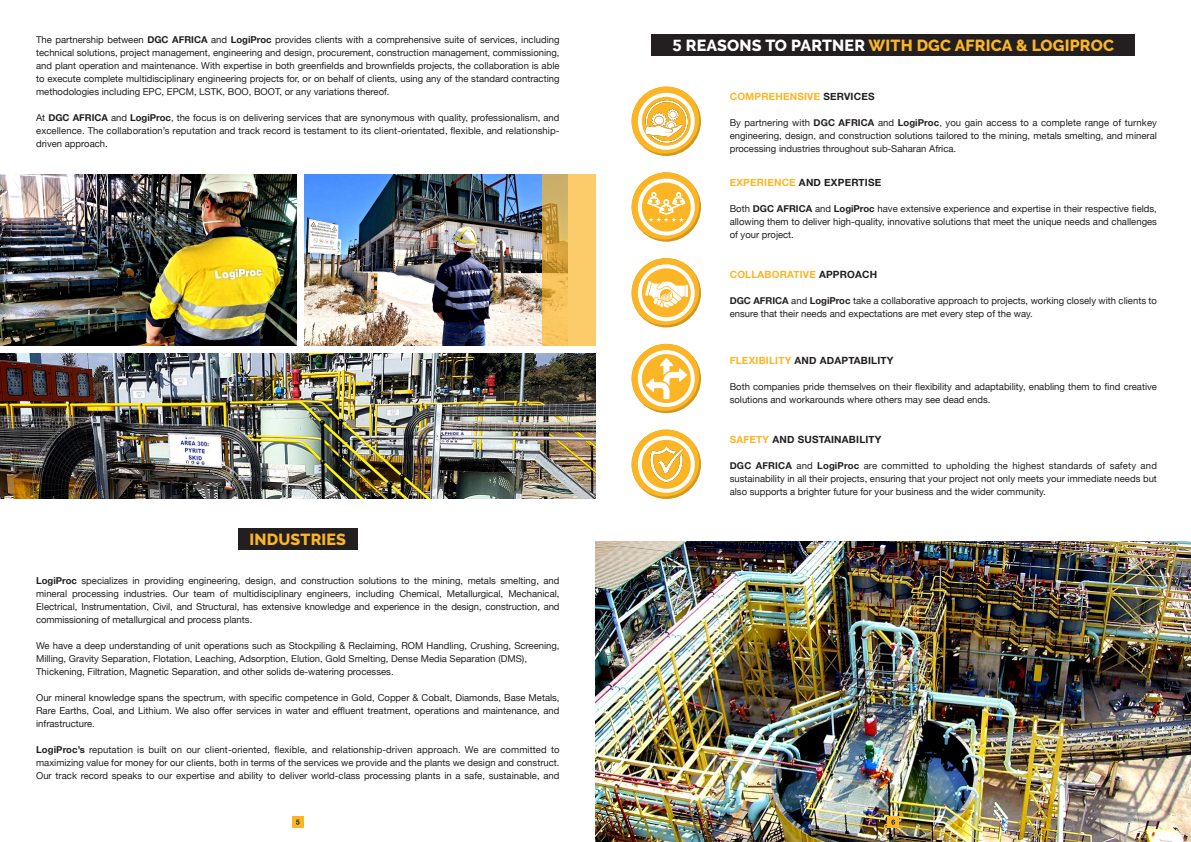
<style>
.page{position:relative;width:1191px;height:842px;background:#fff}
.page>*{position:absolute;margin:0;border:0;box-sizing:border-box;transform-origin:0 0}
.t1{font:800 16px "Raleway";letter-spacing:.01em;color:#fcb525}
.t2{font:700 10px "Helvetica Neue";letter-spacing:.02em;color:#231f20}
.t3{font:700 10px "Helvetica Neue";letter-spacing:.02em;color:#fcb525}
.t4{font:9.5px/13px "Helvetica Neue";color:#231f20}
.t5{font:9.5px "Helvetica Neue";letter-spacing:.02em;color:#231f20}
.s1{font-weight:700}
.s2{font-family:"Avenir";font-weight:900;color:#fff}
.s3{color:#fff}
.s4{color:#231f20}
.s5{color:#fcb525}
</style>
<div class="page">
<img style="left:595px;top:541px;width:596px;height:301px">
<img style="left:0;top:353px;width:595px;height:146px">
<div style="left:887px;top:816px;width:12px;height:12px;background:#fcb525"></div>
<svg style="left:891px;top:820px;width:4px;height:5px"></svg>
<div style="left:292px;top:816px;width:11px;height:12px;background:#fcb525"></div>
<svg style="left:296px;top:820px;width:3px;height:5px"></svg>
<img style="left:0;top:174px;width:541px;height:172px">
<div style="left:297px;top:163px;width:6px;height:186px;background:#fff"></div>
<svg style="left:541px;top:174px;width:54px;height:172px;background:#e9bc61"></svg>
<div style="left:238px;top:529px;width:119px;height:21px;background:#231f20"></div>
<div style="left:651px;top:34px;width:484px;height:21px;background:#231f20"></div>
<svg style="left:631px;top:172px;width:68px;height:67px"></svg>
<svg style="left:631px;top:87px;width:68px;height:67px"></svg>
<div style="left:638px;top:93px;width:57px;height:57px;border:4px solid #fff;border-radius:50%"></div>
<img style="left:643px;top:98px;width:46px;height:46px">
<svg style="left:631px;top:344px;width:68px;height:67px"></svg>
<div style="left:638px;top:350px;width:57px;height:57px;border:4px solid #fff;border-radius:50%"></div>
<img style="left:643px;top:355px;width:46px;height:47px">
<svg style="left:631px;top:430px;width:68px;height:67px"></svg>
<svg style="left:640px;top:438px;width:53px;height:53px"></svg>
<div style="left:638px;top:436px;width:57px;height:57px;border:4px solid #fff;border-radius:50%"></div>
<img style="left:649px;top:445px;width:35px;height:39px">
<svg style="left:631px;top:258px;width:68px;height:67px"></svg>
<svg style="left:640px;top:266px;width:53px;height:53px"></svg>
<div style="left:638px;top:264px;width:57px;height:57px;border:4px solid #fff;border-radius:50%"></div>
<img style="left:645px;top:279px;width:42px;height:30px">
<p class="t4" style="left:36px;top:34px;width:525px;text-align:justify">The partnership between <span class="s1">DGC AFRICA</span> and <span class="s1">LogiProc</span> provides clients with a comprehensive suite of services, including technical solutions, project management, engineering and design, procurement, construction management, commissioning, and plant operation and maintenance. With expertise in both greenfields and brownfields projects, the collaboration is able to execute complete multidisciplinary engineering projects for, or on behalf of clients, using any of the standard contracting methodologies including EPC, EPCM, LSTK, BOO, BOOT, or any variations thereof.</p>
<p class="t4" style="left:36px;top:112px;width:525px">At <span class="s1">DGC AFRICA</span> and <span class="s1">LogiProc</span>, the focus is on delivering services that are synonymous with quality, professionalism, and excellence. The collaboration’s reputation and track record is testament to its client-orientated, flexible, and relationship-</p>
<p class="t4" style="left:36px;top:138px;width:73px">driven approach.</p>
<p class="t1" style="left:250px;top:530px;width:98px">INDUSTRIES</p>
<p class="t4" style="left:36px;top:575px;width:525px"><span class="s1">LogiProc</span> specializes in providing engineering, design, and construction solutions to the mining, metals smelting, and</p>
<p class="t4" style="left:36px;top:588px;width:525px">mineral processing industries. Our team of multidisciplinary engineers, including Chemical, Metallurgical, Mechanical,</p>
<p class="t4" style="left:36px;top:601px;width:525px">Electrical, Instrumentation, Civil, and Structural, has extensive knowledge and experience in the design, construction, and</p>
<p class="t4" style="left:36px;top:614px;width:218px">commissioning of metallurgical and process plants.</p>
<p class="t4" style="left:36px;top:640px;width:525px">We have a deep understanding of unit operations such as Stockpiling &amp; Reclaiming, ROM Handling, Crushing, Screening,<br>Milling, Gravity Separation, Flotation, Leaching, Adsorption, Elution, Gold Smelting, Dense Media Separation (DMS),</p>
<p class="t4" style="left:36px;top:666px;width:359px">Thickening, Filtration, Magnetic Separation, and other solids de-watering processes.</p>
<p class="t4" style="left:36px;top:692px;width:525px;text-align:justify">Our mineral knowledge spans the spectrum, with specific competence in Gold, Copper &amp; Cobalt, Diamonds, Base Metals, Rare Earths, Coal, and Lithium. We also offer services in water and effluent treatment, operations and maintenance, and infrastructure.</p>
<p class="t4" style="left:36px;top:744px;width:525px"><span class="s1">LogiProc’s</span> reputation is built on our client-oriented, flexible, and relationship-driven approach. We are committed to</p>
<p class="t4" style="left:36px;top:757px;width:525px">maximizing value for money for our clients, both in terms of the services we provide and the plants we design and construct.<br>Our track record speaks to our expertise and ability to deliver world-class processing plants in a safe, sustainable, and</p>
<p class="t1" style="left:672px;top:36px;width:443px"><span class="s2">5</span> <span class="s3">REASONS TO PARTNER</span> WITH DGC AFRICA &amp; LOGIPROC</p>
<p class="t3" style="left:729px;top:89px;width:146px">COMPREHENSIVE <span class="s4">SERVICES</span></p>
<p class="t4" style="left:729px;top:117px;width:429px">By partnering with <span class="s1">DGC AFRICA</span> and <span class="s1">LogiProc</span>, you gain access to a complete range of turnkey</p>
<p class="t4" style="left:729px;top:130px;width:429px">engineering, design, and construction solutions tailored to the mining, metals smelting, and mineral processing industries throughout sub-Saharan Africa.</p>
<p class="t2" style="left:729px;top:175px;width:153px"><span class="s5">EXPERIENCE</span> AND EXPERTISE</p>
<p class="t4" style="left:729px;top:203px;width:429px;text-align:justify">Both <span class="s1">DGC AFRICA</span> and <span class="s1">LogiProc</span> have extensive experience and expertise in their respective fields, allowing them to deliver high-quality, innovative solutions that meet the unique needs and challenges of your project.</p>
<p class="t3" style="left:729px;top:267px;width:149px">COLLABORATIVE <span class="s4">APPROACH</span></p>
<p class="t4" style="left:729px;top:295px;width:429px"><span class="s1">DGC AFRICA</span> and <span class="s1">LogiProc</span> take a collaborative approach to projects, working closely with clients to ensure that their needs and expectations are met every step of the way.</p>
<p class="t2" style="left:729px;top:352px;width:165px"><span class="s5">FLEXIBILITY</span> AND ADAPTABILITY</p>
<p class="t4" style="left:729px;top:381px;width:429px">Both companies pride themselves on their flexibility and adaptability, enabling them to find creative solutions and workarounds where others may see dead ends.</p>
<p class="t2" style="left:729px;top:432px;width:153px"><span class="s5">SAFETY</span> AND SUSTAINABILITY</p>
<p class="t5" style="left:729px;top:459px;width:429px"><span class="s1">DGC AFRICA</span> and <span class="s1">LogiProc</span> are committed to upholding the highest standards of safety and</p>
<p class="t4" style="left:729px;top:473px;width:429px">sustainability in all their projects, ensuring that your project not only meets your immediate needs but also supports a brighter future for your business and the wider community.</p>
</div>
